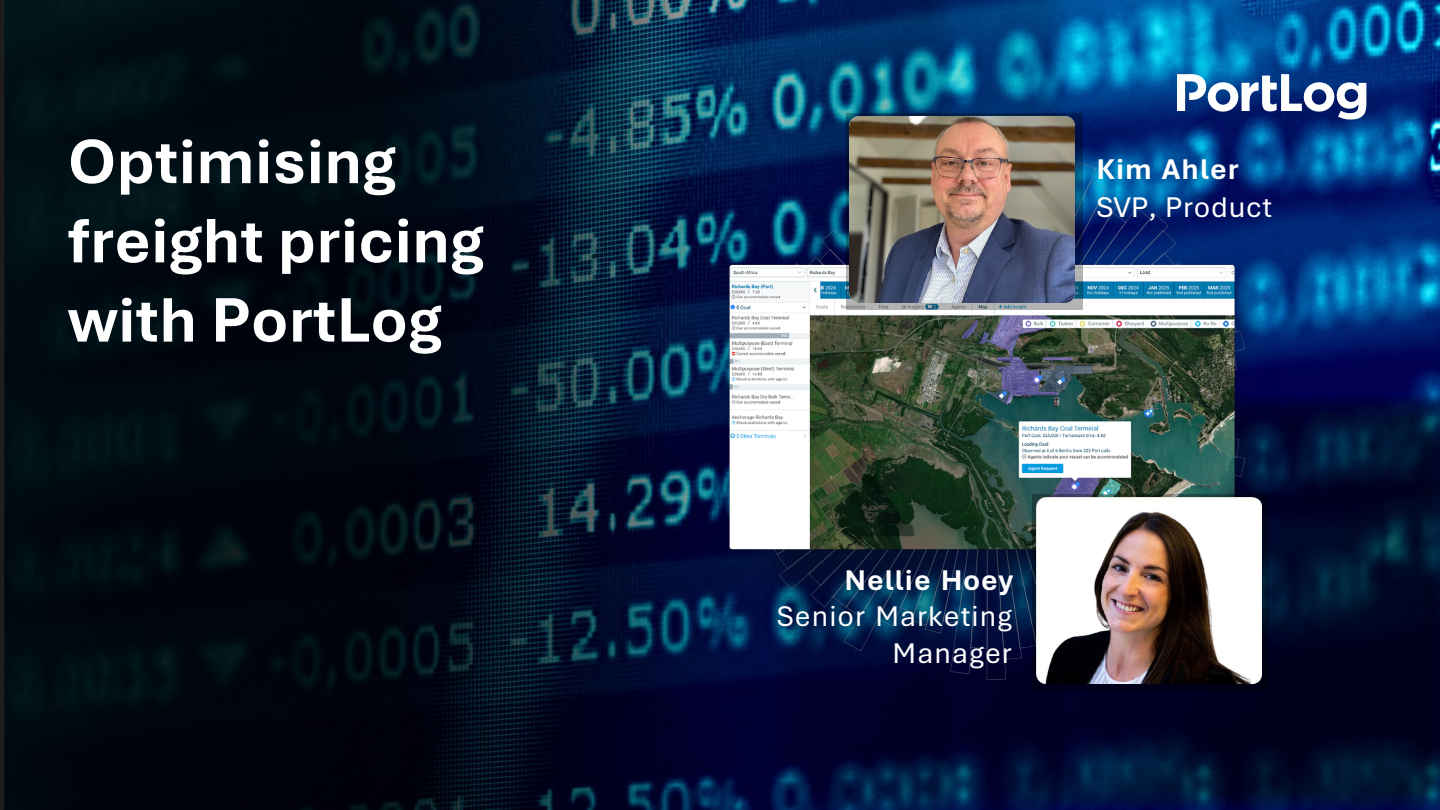
<style>
.page{position:relative;width:1440px;height:810px;background:#fff}
.page>*{position:absolute;margin:0;border:0;box-sizing:border-box;transform-origin:0 0}
.t1{font:700 66px/79.2px "Aptos";color:#fff}
.t2{font:30px "Aptos";letter-spacing:.035em;color:#fff}
.t3{font:700 30px "Aptos";letter-spacing:.035em;color:#fff}
</style>
<div class="page">
<img style="left:0;top:0;width:1439px;height:810px">
<img style="left:579px;top:124px;width:784px;height:578px">
<div style="left:846px;top:113px;width:236px;height:197px;background:#000;opacity:.3"></div>
<img style="left:850px;top:117px;width:225px;height:185px">
<div style="left:1033px;top:494px;width:236px;height:197px;background:#000;opacity:.3"></div>
<img style="left:1036px;top:498px;width:226px;height:185px">
<svg style="left:1177px;top:74px;width:189px;height:46px"></svg>
<p class="t1" style="left:68px;top:119px;width:418px">Optimising freight pricing with PortLog</p>
<p class="t3" style="left:1097px;top:149px;width:144px">Kim Ahler</p>
<p class="t2" style="left:1097px;top:187px;width:177px">SVP, Product</p>
<p class="t3" style="left:844px;top:560px;width:170px">Nellie Hoey</p>
<p class="t2" style="left:777px;top:596px;width:237px">Senior Marketing</p>
<p class="t2" style="left:893px;top:633px;width:121px">Manager</p>
</div>
